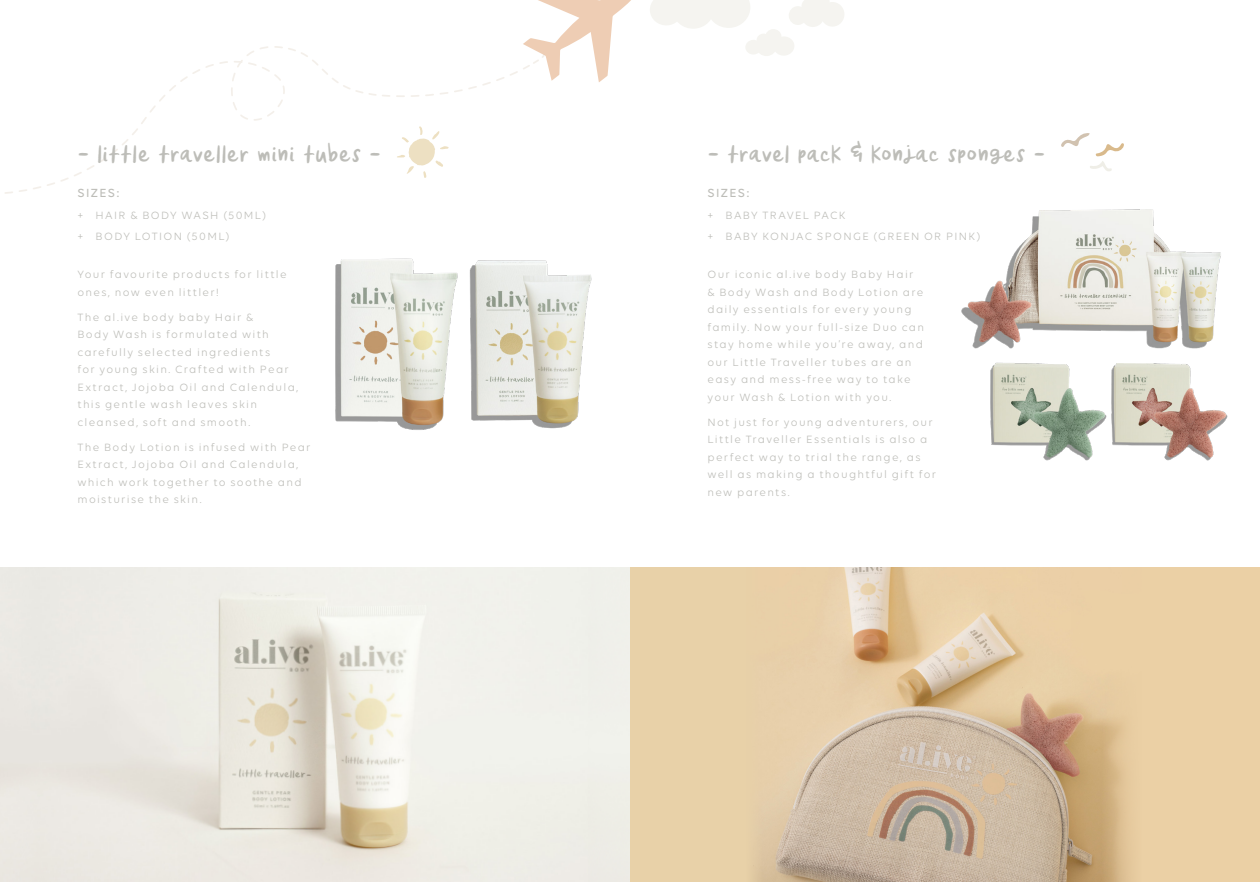
<style>
.page{position:relative;width:1260px;height:882px;background:#fff}
.page>*{position:absolute;margin:0;border:0;box-sizing:border-box;transform-origin:0 0}
.t1{font:29.75px "Orange Juice";letter-spacing:-.03em;color:#bdbdb8}
.BODY_Tempora{font:500 12.6px "Volte";letter-spacing:.115em;color:#bdbdb8}
.BODY_Tempora-2{font:11.38px/17.5px "Volte";letter-spacing:.115em;color:#bdbdb8}
</style>
<div class="page">
<svg style="left:650px;top:0;width:100px;height:29px"></svg>
<img style="left:497px;top:260px;width:95px;height:169px">
<img style="left:335px;top:258px;width:162px;height:172px">
<img style="left:990px;top:362px;width:103px;height:99px">
<img style="left:1093px;top:363px;width:135px;height:98px">
<img style="left:961px;top:209px;width:260px;height:140px">
<svg style="left:1061px;top:133px;width:63px;height:38px"></svg>
<svg style="left:523px;top:0;width:108px;height:82px"></svg>
<svg style="left:5px;top:45px;width:540px;height:149px"></svg>
<div style="left:773px;top:36px;width:22px;height:20px;background:#f5f4f0;border-radius:50%"></div>
<div style="left:756px;top:37px;width:21px;height:19px;background:#f5f4f0;border-radius:50%"></div>
<div style="left:765px;top:29px;width:17px;height:15px;background:#f5f4f0;border-radius:50%"></div>
<div style="left:756px;top:33px;width:15px;height:13px;background:#f5f4f0;border-radius:50%"></div>
<div style="left:745px;top:40px;width:17px;height:15px;background:#f5f4f0;border-radius:50%"></div>
<div style="left:820px;top:2px;width:25px;height:25px;background:#f5f4f0;border-radius:50%"></div>
<div style="left:801px;top:3px;width:24px;height:24px;background:#f5f4f0;border-radius:50%"></div>
<svg style="left:802px;top:0;width:27px;height:8px"></svg>
<div style="left:789px;top:6px;width:18px;height:19px;background:#f5f4f0;border-radius:50%"></div>
<svg style="left:397px;top:126px;width:52px;height:52px"></svg>
<img style="left:0;top:567px;width:630px;height:315px">
<img style="left:779px;top:567px;width:292px;height:315px">
<div style="left:630px;top:567px;width:149px;height:315px;background:#e8d1a8"></div>
<div style="left:1071px;top:567px;width:189px;height:315px;background:#ebd0a5"></div>
<p class="t1" style="left:77px;top:138px;width:305px">- little traveller mini tubes -</p>
<p class="t1" style="left:708px;top:138px;width:339px">- travel pack &amp; konjac sponges -</p>
<p class="BODY_Tempora" style="left:77px;top:186px;width:43px">SIZES:</p>
<p class="BODY_Tempora-2" style="left:77px;top:206px;width:190px">+ HAIR &amp; BODY WASH (50ML)</p>
<p class="BODY_Tempora-2" style="left:77px;top:227px;width:154px">+ BODY LOTION (50ML)</p>
<p class="BODY_Tempora-2" style="left:77px;top:266px;width:211px">Your favourite products for little ones, now even littler!</p>
<p class="BODY_Tempora-2" style="left:77px;top:308px;width:222px">The al.ive body baby Hair &amp;<br>Body Wash is formulated with carefully selected ingredients<br>for young skin. Crafted with Pear<br>Extract, Jojoba Oil and Calendula, this gentle wash leaves skin cleansed, soft and smooth.</p>
<p class="BODY_Tempora-2" style="left:77px;top:438px;width:235px">The Body Lotion is infused with Pear<br>Extract, Jojoba Oil and Calendula, which work together to soothe and moisturise the skin.</p>
<p class="BODY_Tempora" style="left:707px;top:186px;width:43px">SIZES:</p>
<p class="BODY_Tempora-2" style="left:707px;top:206px;width:140px">+ BABY TRAVEL PACK</p>
<p class="BODY_Tempora-2" style="left:707px;top:227px;width:274px">+ BABY KONJAC SPONGE (GREEN OR PINK)</p>
<p class="BODY_Tempora-2" style="left:707px;top:266px;width:218px">Our iconic al.ive body Baby Hair<br>&amp; Body Wash and Body Lotion are daily essentials for every young family. Now your full-size Duo can stay home while you’re away, and our Little Traveller tubes are an easy and mess-free way to take your Wash &amp; Lotion with you.</p>
<p class="BODY_Tempora-2" style="left:707px;top:413px;width:230px">Not just for young adventurers, our<br>Little Traveller Essentials is also a perfect way to trial the range, as well as making a thoughtful gift for new parents.</p>
</div>
